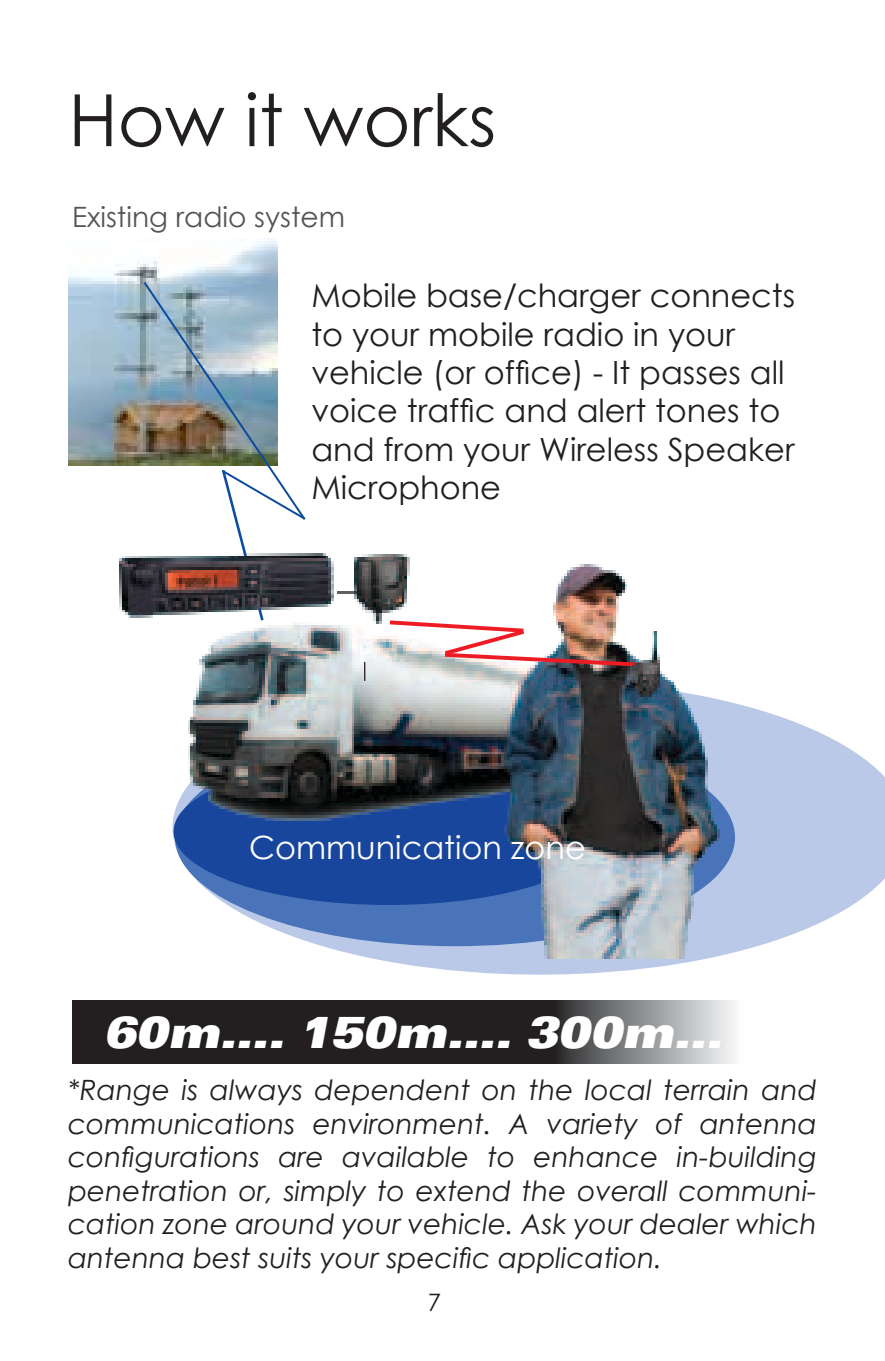
<style>
.page{position:relative;width:885px;height:1361px;background:#fff}
.page>*{position:absolute;margin:0;border:0;box-sizing:border-box;transform-origin:0 0}
.t1{font:72px "Century Gothic";color:#231f20}
.t2{font:44.4px "Univers LT Std X Black Ex Obl";color:#fff;scale:.87 1}
.t3{font:32px/38.4px "Century Gothic";color:#231f20}
.t4{font:32px "Century Gothic";color:#fff}
.t5{font:italic 28px/33.6px "Century Gothic";color:#231f20;text-align:justify}
.t6{font:28px "Century Gothic";color:#535456}
.t7{font:24px "Century Gothic";color:#231f20}
</style>
<div class="page">
<svg style="left:172px;top:702px;width:712px;height:272px;fill:#bbc9e8"></svg>
<img style="left:180px;top:557px;width:550px;height:402px">
<hr style="left:336px;top:591px;width:46px;height:3px;background:#5f6062">
<img style="left:68px;top:241px;width:209px;height:224px">
<svg style="left:72px;top:1001px;width:662px;height:62px;background:#403d3f"></svg>
<svg style="left:142px;top:280px;width:165px;height:343px"></svg>
<svg style="left:386px;top:618px;width:271px;height:51px"></svg>
<img style="left:632px;top:631px;width:27px;height:66px">
<img style="left:352px;top:554px;width:57px;height:69px">
<img style="left:119px;top:547px;width:217px;height:73px">
<svg style="left:364px;top:662px;width:1px;height:19px"></svg>
<h1 class="t1" style="left:68px;top:76px;width:429px">How it works</h1>
<p class="t6" style="left:72px;top:200px;width:274px">Existing radio system</p>
<p class="t3" style="left:311px;top:276px;width:485px">Mobile base/charger connects to your mobile radio in your vehicle (or office) - It passes all voice traffic and alert tones to and from your Wireless Speaker<br>Microphone</p>
<p class="t4" style="left:249px;top:828px;width:338px">Communication zone</p>
<h2 class="t2" style="left:103px;top:1005px;width:712px">60m.... 150m.... 300m...</h2>
<p class="t5" style="left:68px;top:1072px;width:750px">*Range is always dependent on the local terrain and communications environment. A variety of antenna configurations are available to enhance in-building penetration or, simply to extend the overall communi&shy;cation zone around your vehicle. Ask your dealer which antenna best suits your specific application.</p>
<p class="t7" style="left:428px;top:1287px;width:15px">7</p>
</div>
